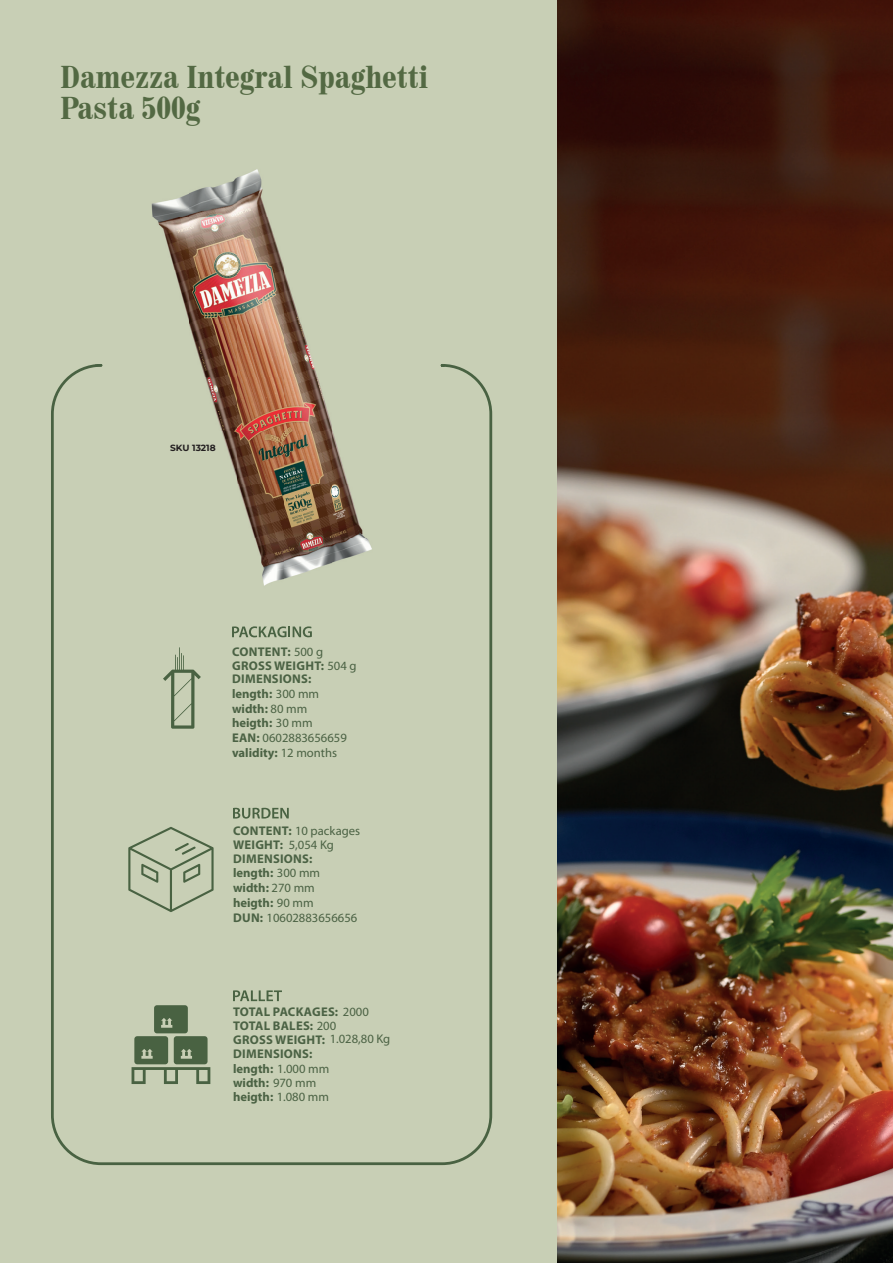
<style>
.page{position:relative;width:893px;height:1263px;background:#c8cfb5}
.page>*{position:absolute;margin:0;border:0;box-sizing:border-box;transform-origin:0 0}
.t1{font:700 condensed 31.5px/31.5px "Century 725 BT";color:#536943}
.t2{font:700 12.6px "Myriad Pro";letter-spacing:.015em;color:#4b6244}
.t3{font:12.6px "Myriad Pro";color:#4b6244}
.t4{font:700 12.6px "Myriad Pro";letter-spacing:-.005em;color:#4b6244}
.t5{font:700 9px "Montserrat";color:#231f20}
.s1{font-weight:400}
.s2{font-weight:700}
</style>
<div class="page">
<img style="left:557px;top:0;width:336px;height:1263px">
<svg style="left:51px;top:364px;width:441px;height:801px"></svg>
<svg style="left:132px;top:1005px;width:78px;height:79px"></svg>
<svg style="left:128px;top:827px;width:86px;height:85px"></svg>
<svg style="left:233px;top:808px;width:56px;height:11px"></svg>
<svg style="left:233px;top:990px;width:49px;height:11px"></svg>
<svg style="left:232px;top:626px;width:80px;height:11px"></svg>
<svg style="left:163px;top:647px;width:38px;height:82px"></svg>
<img style="left:95px;top:169px;width:332px;height:423px">
<svg style="left:95px;top:364px;width:7px;height:3px"></svg>
<h1 class="t1" style="left:61px;top:61px;width:369px">Damezza Integral Spaghetti<br>Pasta 500g</h1>
<p class="t5" style="left:170px;top:442px;width:47px">SKU 13218</p>
<p class="t2" style="left:232px;top:643px;width:93px">CONTENT: <span class="s1">500 g</span></p>
<p class="t2" style="left:232px;top:657px;width:126px">GROSS WEIGHT: <span class="s1">504 g</span></p>
<p class="t2" style="left:232px;top:671px;width:81px">DIMENSIONS:</p>
<p class="t2" style="left:232px;top:685px;width:89px">length: <span class="s1">300 mm</span></p>
<p class="t2" style="left:232px;top:700px;width:77px">width: <span class="s1">80 mm</span></p>
<p class="t2" style="left:232px;top:715px;width:82px">heigth: <span class="s1">30 mm</span></p>
<p class="t3" style="left:232px;top:730px;width:116px"><span class="s2">EAN:</span> 0602883656659</p>
<p class="t2" style="left:232px;top:744px;width:107px">validity: <span class="s1">12 months</span></p>
<p class="t3" style="left:233px;top:823px;width:129px"><span class="s2">CONTENT:</span> 10 packages</p>
<p class="t2" style="left:233px;top:837px;width:51px">WEIGHT:</p>
<p class="t3" style="left:289px;top:837px;width:47px">5,054 Kg</p>
<p class="t2" style="left:233px;top:850px;width:81px">DIMENSIONS:</p>
<p class="t2" style="left:233px;top:865px;width:89px">length: <span class="s1">300 mm</span></p>
<p class="t2" style="left:233px;top:880px;width:83px">width: <span class="s1">270 mm</span></p>
<p class="t2" style="left:233px;top:894px;width:82px">heigth: <span class="s1">90 mm</span></p>
<p class="t3" style="left:233px;top:909px;width:126px"><span class="s2">DUN:</span> 10602883656656</p>
<p class="t4" style="left:233px;top:1003px;width:137px">TOTAL PACKAGES: <span class="s1">2000</span></p>
<p class="t2" style="left:233px;top:1017px;width:104px">TOTAL BALES: <span class="s1">200</span></p>
<p class="t2" style="left:233px;top:1032px;width:159px">GROSS WEIGHT: <span class="s1">1.028,80 Kg</span></p>
<p class="t2" style="left:233px;top:1046px;width:81px">DIMENSIONS:</p>
<p class="t2" style="left:233px;top:1060px;width:98px">length: <span class="s1">1.000 mm</span></p>
<p class="t2" style="left:233px;top:1074px;width:85px">width: <span class="s1">970 mm</span></p>
<p class="t2" style="left:233px;top:1088px;width:97px">heigth: <span class="s1">1.080 mm</span></p>
</div>
